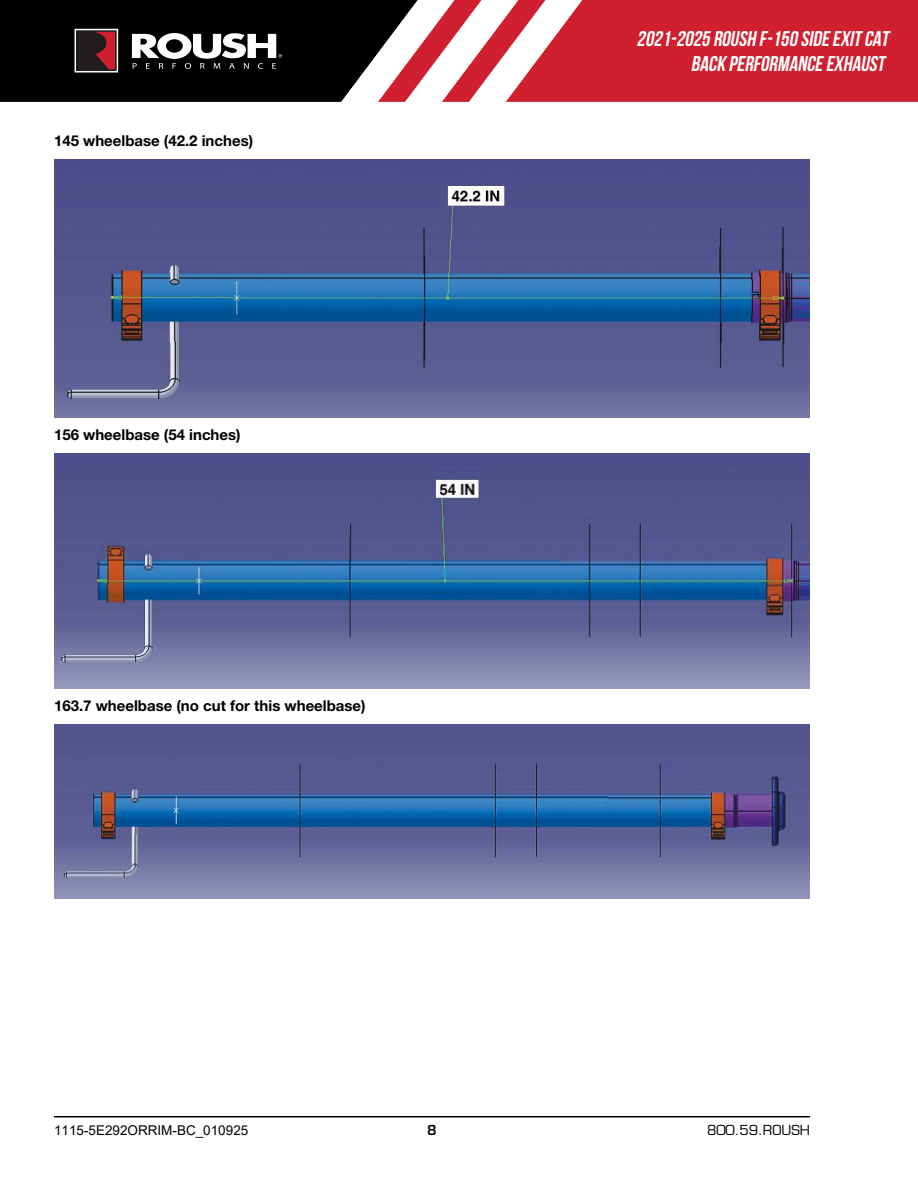
<style>
.page{position:relative;width:918px;height:1188px;background:#fff}
.page>*{position:absolute;margin:0;border:0;box-sizing:border-box;transform-origin:0 0}
.t1{font:italic 700 21.3px/25.5px "Bebas Neue";color:#fff;text-align:right}
.t2{font:700 15px "Helvetica Neue LT Std";color:#000}
.t3{font:13.5px "Arial";color:#000}
.t4{font:13.5px "Eurostile LT Std";color:#000}
.t5{font:600 13.5px "Eurostile LT Std";color:#000}
.s1{font-style:inherit}
</style>
<div class="page">
<hr style="left:54px;top:1116px;width:756px;height:2px;background:#000">
<img style="left:54px;top:159px;width:756px;height:259px">
<img style="left:54px;top:454px;width:756px;height:234px">
<img style="left:54px;top:724px;width:756px;height:174px">
<img style="left:0;top:0;width:918px;height:102px">
<svg style="left:75px;top:29px;width:43px;height:44px;background:#63373b"></svg>
<svg style="left:132px;top:33px;width:150px;height:36px"></svg>
<p class="t2" style="left:54px;top:131px;width:201px">145 wheelbase (42.2 inches)</p>
<p class="t2" style="left:54px;top:426px;width:188px">156 wheelbase (54 inches)</p>
<p class="t2" style="left:54px;top:696px;width:313px">163.7 wheelbase (no cut for this wheelbase)</p>
<h1 class="t1" style="left:637px;top:25px;width:257px">2021-2025 ROUSH F-150 SIDE EXIT CAT<br>BACK PERFORMANCE EXHAUST</h1>
<p class="t3" style="left:54px;top:1121px;width:196px">1115-5E292ORRIM-B<span class="s1">C</span>_<span class="s1">010925</span></p>
<p class="t5" style="left:427px;top:1122px;width:11px">8</p>
<p class="t4" style="left:707px;top:1122px;width:104px">800.59.ROUSH</p>
</div>
